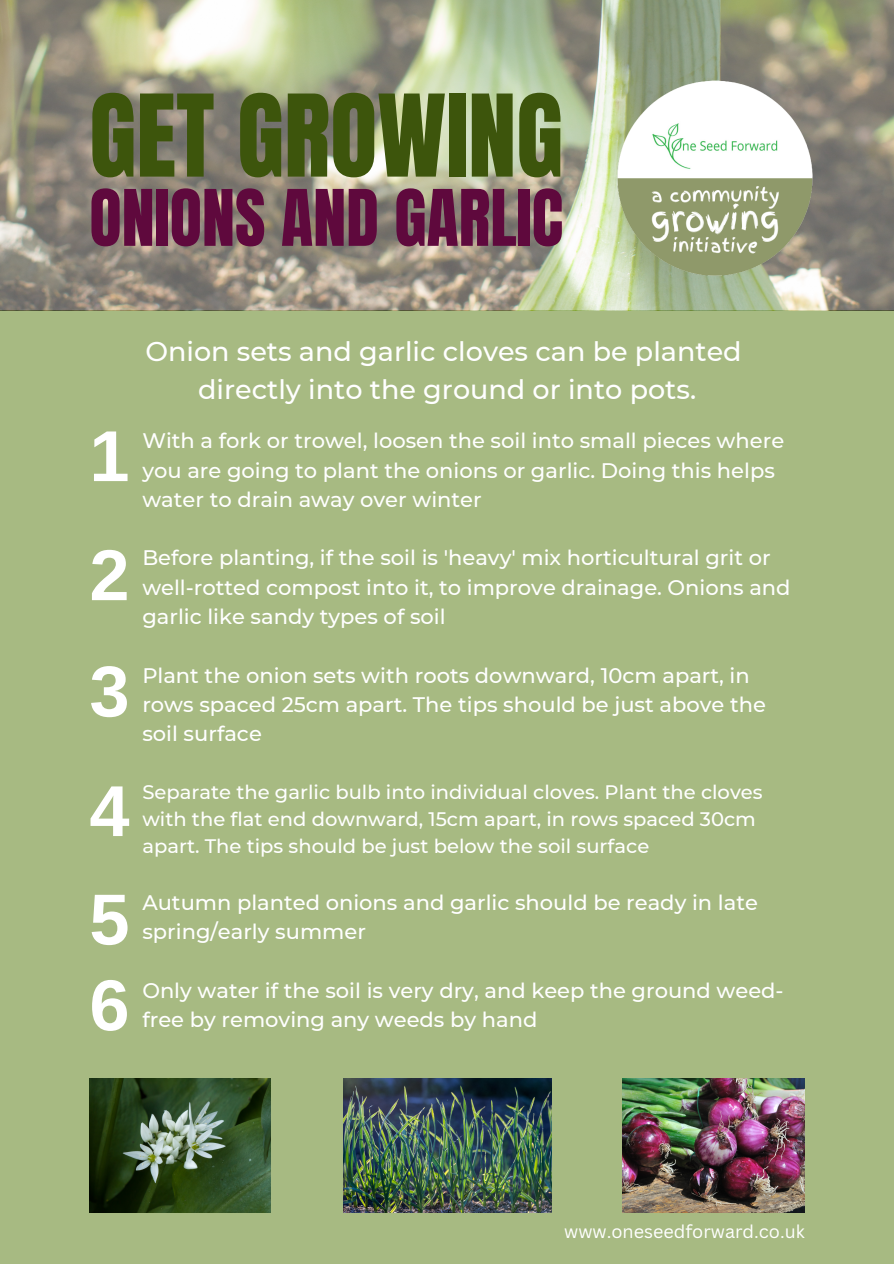
<style>
.page{position:relative;width:894px;height:1264px;background:#fff}
.page>*{position:absolute;margin:0;border:0;box-sizing:border-box;transform-origin:0 0}
.t1{font:96.75px "Anton";color:#3d550c}
.t2{font:700 72px/118.2px "Arimo";color:#fff;text-align:justify}
.t3{font:66.3px "Anton";color:#5f093d}
.t4{font:500 27px/37.2px "Montserrat";color:#fff;text-align:center}
.t5{font:500 21px/29.2px "Montserrat";color:#fff}
.t6{font:500 19.5px/27px "Montserrat";color:#fff}
.t7{font:18px "Canva Sans";color:#fff}
</style>
<div class="page">
<div style="left:0;top:310px;width:893px;height:953px;background:#a7ba82"></div>
<img style="left:0;top:0;width:893px;height:310px">
<img style="left:606px;top:71px;width:217px;height:217px">
<img style="left:343px;top:1078px;width:208px;height:133px">
<img style="left:89px;top:1078px;width:182px;height:133px">
<img style="left:622px;top:1078px;width:182px;height:133px">
<h1 class="t1" style="left:89px;top:66px;width:475px">GET GROWING</h1>
<h3 class="t3" style="left:89px;top:170px;width:475px">ONIONS AND GARLIC</h3>
<h2 class="t2" style="left:89px;top:397px;width:42px">1<br>2<br>3<br>4</h2>
<h2 class="t2" style="left:89px;top:876px;width:42px;line-height:85.8px">5<br>6</h2>
<p class="t4" style="left:145px;top:333px;width:597px">Onion sets and garlic cloves can be planted directly into the ground or into pots.</p>
<p class="t5" style="left:142px;top:426px;width:643px">With a fork or trowel, loosen the soil into small pieces where you are going to plant the onions or garlic. Doing this helps water to drain away over winter</p>
<p class="t5" style="left:142px;top:543px;width:649px">Before planting, if the soil is 'heavy' mix horticultural grit or well-rotted compost into it, to improve drainage. Onions and garlic like sandy types of soil</p>
<p class="t5" style="left:142px;top:660px;width:625px">Plant the onion sets with roots downward, 10cm apart, in rows spaced 25cm apart. The tips should be just above the soil surface</p>
<p class="t6" style="left:142px;top:778px;width:621px">Separate the garlic bulb into individual cloves. Plant the cloves with the flat end downward, 15cm apart, in rows spaced 30cm apart. The tips should be just below the soil surface</p>
<p class="t5" style="left:142px;top:888px;width:617px">Autumn planted onions and garlic should be ready in late spring/early summer</p>
<p class="t5" style="left:142px;top:975px;width:642px">Only water if the soil is very dry, and keep the ground weed&shy;free by removing any weeds by hand</p>
<p class="t7" style="left:564px;top:1218px;width:242px">www.oneseedforward.co.uk</p>
</div>
